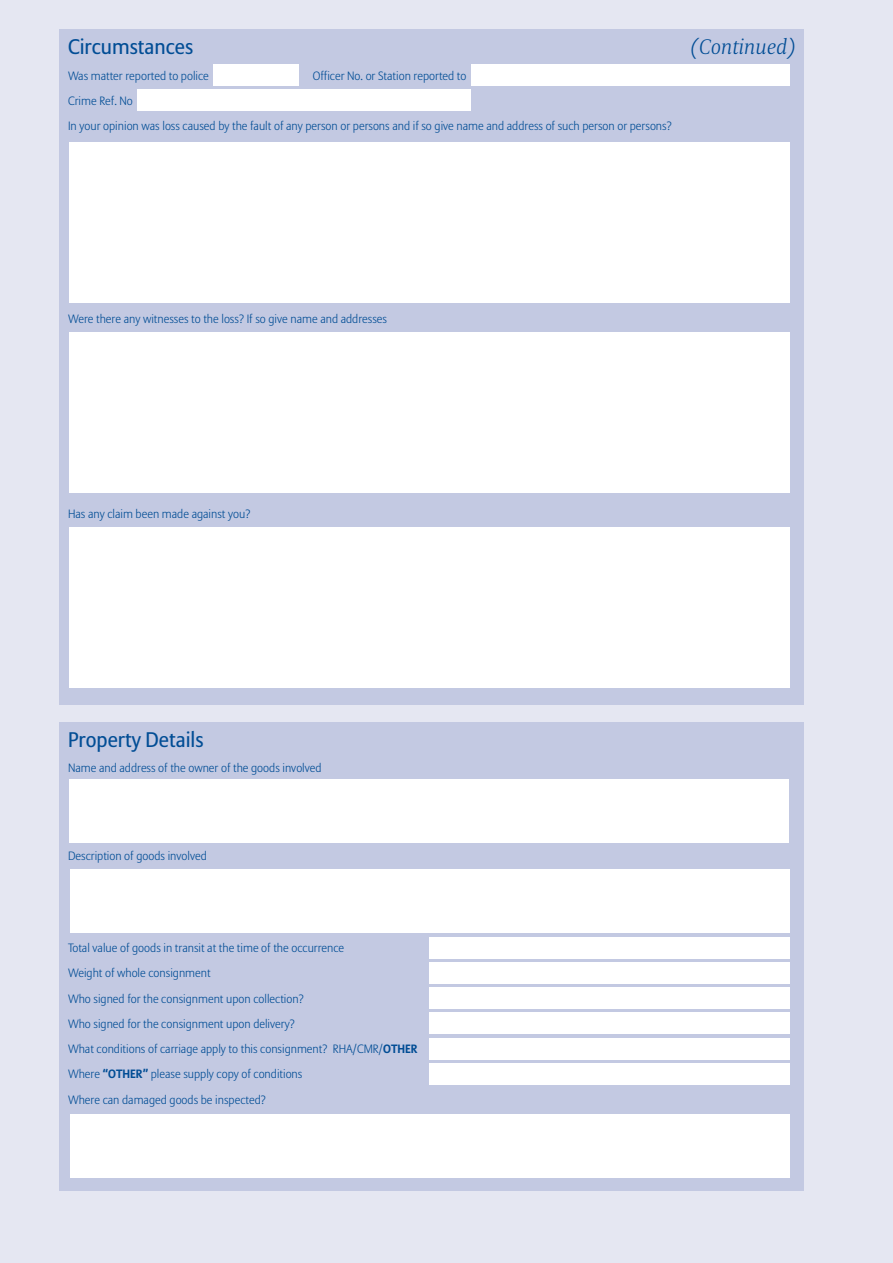
<style>
.page{position:relative;width:893px;height:1263px;background:#e5e7f2}
.page>*{position:absolute;margin:0;border:0;box-sizing:border-box;transform-origin:0 0}
.t1{font:21px "Allianz Sans";color:#014d95}
.t2{font:italic 300 21px "Allianz Serif";color:#014d95}
.t3{font:300 12px/25.2px "Allianz Sans";color:#014d95}
.s1{font-weight:700}
</style>
<div class="page">
<div style="left:60px;top:722px;width:744px;height:469px;background:#c3c9e2"></div>
<div style="left:429px;top:937px;width:360px;height:21px;background:#fff"></div>
<div style="left:429px;top:962px;width:360px;height:21px;background:#fff"></div>
<div style="left:429px;top:987px;width:360px;height:22px;background:#fff"></div>
<div style="left:429px;top:1013px;width:360px;height:21px;background:#fff"></div>
<div style="left:429px;top:1038px;width:360px;height:21px;background:#fff"></div>
<div style="left:429px;top:1063px;width:360px;height:21px;background:#fff"></div>
<div style="left:69px;top:779px;width:720px;height:64px;background:#fff"></div>
<div style="left:70px;top:869px;width:719px;height:63px;background:#fff"></div>
<div style="left:70px;top:1114px;width:720px;height:63px;background:#fff"></div>
<div style="left:60px;top:30px;width:744px;height:675px;background:#c3c9e2"></div>
<div style="left:137px;top:90px;width:333px;height:21px;background:#fff"></div>
<div style="left:471px;top:64px;width:318px;height:22px;background:#fff"></div>
<div style="left:213px;top:64px;width:85px;height:22px;background:#fff"></div>
<div style="left:70px;top:143px;width:720px;height:160px;background:#fff"></div>
<div style="left:70px;top:332px;width:720px;height:161px;background:#fff"></div>
<div style="left:70px;top:527px;width:720px;height:160px;background:#fff"></div>
<h1 class="t1" style="left:68px;top:38px;width:127px">Circumstances</h1>
<h1 class="t2" style="left:691px;top:40px;width:106px">(Continued)</h1>
<p class="t3" style="left:68px;top:64px;width:142px">Was matter reported to police</p>
<p class="t3" style="left:313px;top:64px;width:155px">Officer No. or Station reported to</p>
<p class="t3" style="left:68px;top:89px;width:605px">Crime Ref. No<br>In your opinion was loss caused by the fault of any person or persons and if so give name and address of such person or persons?</p>
<p class="t3" style="left:68px;top:307px;width:321px">Were there any witnesses to the loss? If so give name and addresses</p>
<p class="t3" style="left:68px;top:502px;width:184px">Has any claim been made against you?</p>
<h1 class="t1" style="left:68px;top:731px;width:137px">Property Details</h1>
<p class="t3" style="left:68px;top:756px;width:255px">Name and address of the owner of the goods involved</p>
<p class="t3" style="left:68px;top:844px;width:140px">Description of goods involved</p>
<p class="t3" style="left:68px;top:936px;width:351px">Total value of goods in transit at the time of the occurrence<br>Weight of whole consignment<br>Who signed for the consignment upon collection?<br>Who signed for the consignment upon delivery?<br>What conditions of carriage apply to this consignment? RHA/CMR/<span class="s1">OTHER </span>Where <span class="s1">“OTHER”</span> please supply copy of conditions<br>Where can damaged goods be inspected?</p>
</div>
